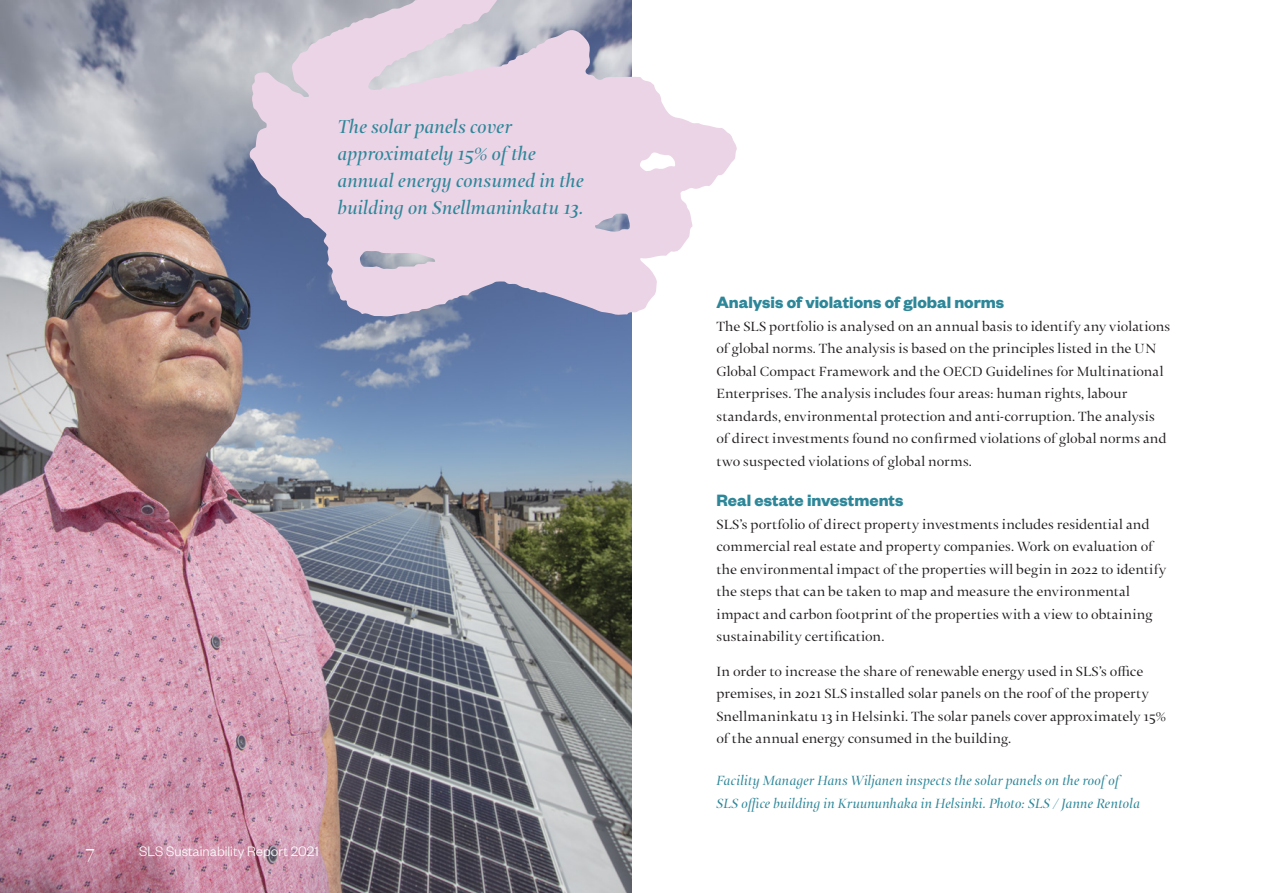
<style>
.page{position:relative;width:1263px;height:893px;background:#fff}
.page>*{position:absolute;margin:0;border:0;box-sizing:border-box;transform-origin:0 0}
.nosto_14_18{font:italic 21px/27px "Thema Std";color:#2e8799}
.t1{font:300 21px "Thema Std";color:#fff}
.väliotsikko_12_14_8{font:700 18px "Founders Grotesk";color:#2e8799}
.t2{font:300 15px/22.5px "Thema Std";letter-spacing:.005em;color:#231f20}
.leipis{font:italic 300 15px/22.5px "Thema Std";letter-spacing:.005em;color:#2e8799}
.väliotsikko_12_14_8-2{font:300 15px "Founders Grotesk";letter-spacing:.005em;color:#fff}
</style>
<div class="page">
<img style="left:0;top:0;width:631px;height:893px">
<svg style="left:247px;top:0;width:490px;height:317px;background:#d8ccdd"></svg>
<p class="nosto_14_18" style="left:338px;top:114px;width:248px">The solar panels cover approximately 15% of the annual energy consumed in the building on Snellmaninkatu 13.</p>
<p class="t1" style="left:85px;top:840px;width:11px">7</p>
<p class="väliotsikko_12_14_8-2" style="left:139px;top:842px;width:181px">SLS Sustainability Report 2021</p>
<p class="väliotsikko_12_14_8" style="left:716px;top:291px;width:289px">Analysis of violations of global norms</p>
<p class="t2" style="left:716px;top:316px;width:455px">The SLS portfolio is analysed on an annual basis to identify any violations of global norms. The analysis is based on the principles listed in the UN Global Compact Framework and the OECD Guidelines for Multinational Enterprises. The analysis includes four areas: human rights, labour standards, environmental protection and anti-corruption. The analysis of direct investments found no confirmed violations of global norms and two suspected violations of global norms.</p>
<p class="väliotsikko_12_14_8" style="left:716px;top:489px;width:188px">Real estate investments</p>
<p class="t2" style="left:716px;top:514px;width:451px">SLS’s portfolio of direct property investments includes residential and commercial real estate and property companies. Work on evaluation of the environmental impact of the properties will begin in 2022 to identify the steps that can be taken to map and measure the environmental impact and carbon footprint of the properties with a view to obtaining sustainability certification.</p>
<p class="t2" style="left:716px;top:661px;width:451px">In order to increase the share of renewable energy used in SLS’s office premises, in 2021 SLS installed solar panels on the roof of the property Snellmaninkatu 13 in Helsinki. The solar panels cover approximately 15% of the annual energy consumed in the building.</p>
<p class="leipis" style="left:716px;top:771px;width:425px">Facility Manager Hans Wiljanen inspects the solar panels on the roof of<br>SLS office building in Kruununhaka in Helsinki. Photo: SLS / Janne Rentola</p>
</div>
